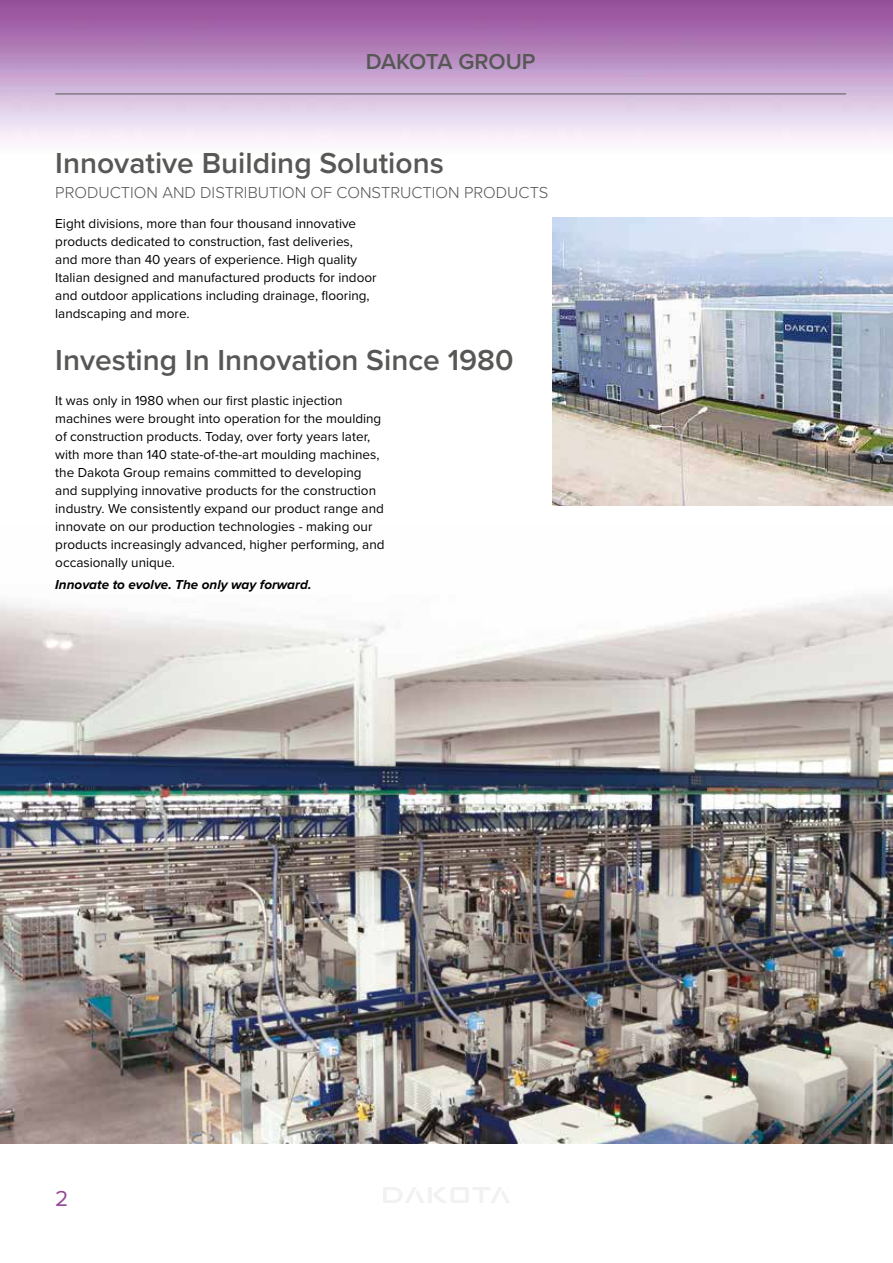
<style>
.page{position:relative;width:893px;height:1263px;background:#fff}
.page>*{position:absolute;margin:0;border:0;box-sizing:border-box;transform-origin:0 0}
.t1{font:600 30px "Proxima Nova";color:#575756}
.t2{font:600 22.5px "Proxima Nova";color:#575756}
.t3{font:22.5px "Proxima Nova";color:#954b97}
.t4{font:300 16.5px "Proxima Nova";color:#575756}
.t5{font:13.5px/18px "Proxima Nova";color:#000}
.t6{font:italic 700 13.5px "Proxima Nova";color:#000}
</style>
<div class="page">
<img style="left:0;top:0;width:893px;height:242px">
<hr style="left:55px;top:94px;width:791px;height:1px;background:#575756">
<img style="left:0;top:596px;width:893px;height:548px">
<img style="left:553px;top:218px;width:340px;height:288px">
<h2 class="t2" style="left:366px;top:45px;width:171px">DAKOTA GROUP</h2>
<h1 class="t1" style="left:55px;top:140px;width:390px">Innovative Building Solutions</h1>
<p class="t4" style="left:55px;top:180px;width:495px">PRODUCTION AND DISTRIBUTION OF CONSTRUCTION PRODUCTS</p>
<p class="t5" style="left:55px;top:214px;width:323px">Eight divisions, more than four thousand innovative products dedicated to construction, fast deliveries, and more than 40 years of experience. High quality Italian designed and manufactured products for indoor and outdoor applications including drainage, flooring, landscaping and more.</p>
<h1 class="t1" style="left:55px;top:338px;width:460px">Investing In Innovation Since 1980</h1>
<p class="t5" style="left:55px;top:391px;width:331px">It was only in 1980 when our first plastic injection machines were brought into operation for the moulding of construction products. Today, over forty years later, with more than 140 state-of-the-art moulding machines, the Dakota Group remains committed to developing and supplying innovative products for the construction industry. We consistently expand our product range and innovate on our production technologies - making our products increasingly advanced, higher performing, and occasionally unique.</p>
<p class="t6" style="left:55px;top:575px;width:258px">Innovate to evolve. The only way forward.</p>
<h2 class="t3" style="left:55px;top:1182px;width:15px">2</h2>
</div>
